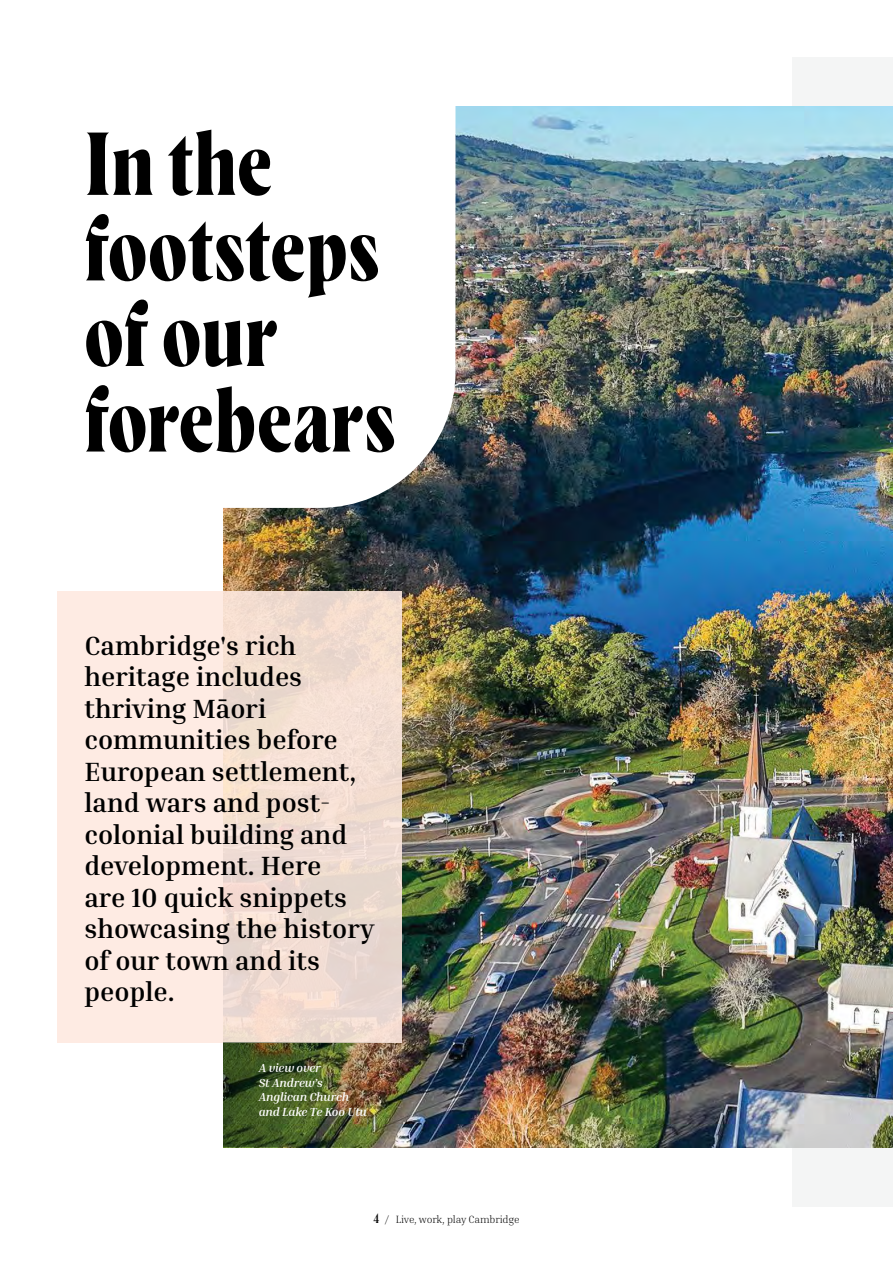
<style>
.page{position:relative;width:893px;height:1263px;background:#fff}
.page>*{position:absolute;margin:0;border:0;box-sizing:border-box;transform-origin:0 0}
.t1{font:700 88.95px/85.5px "Wayfinder CF";color:#000}
.t2{font:700 27px/31.5px "Inria Serif";color:#000}
.t3{font:italic 700 12px/14.4px "Inria Serif";letter-spacing:-.015em;color:#fff}
.t4{font:300 10.5px "Inria Serif";letter-spacing:-.015em;color:#000}
.s1{font-family:"Wayfinder CF";font-weight:100;font-size:13.5px}
</style>
<div class="page">
<div style="left:792px;top:57px;width:101px;height:1150px;background:#f4f5f5"></div>
<img style="left:223px;top:106px;width:657px;height:1041px">
<svg style="left:57px;top:591px;width:345px;height:451px;background:#f6e3d9"></svg>
<svg style="left:223px;top:106px;width:232px;height:402px"></svg>
<img style="left:223px;top:1042px;width:179px;height:105px">
<img style="left:880px;top:106px;width:13px;height:1041px">
<h1 class="t1" style="left:84px;top:123px;width:313px">In the footsteps of our forebears</h1>
<p class="t2" style="left:84px;top:629px;width:292px">Cambridge's rich heritage includes thriving Māori communities before<br>European settlement, land wars and post&shy;colonial building and development. Here<br>are 10 quick snippets showcasing the history of our town and its people.</p>
<p class="t3" style="left:259px;top:1061px;width:110px">A view over<br>St Andrew’s<br>Anglican Church and Lake Te Koo Utu</p>
<p class="t4" style="left:373px;top:1213px;width:148px"><span class="s1">4</span> / Live, work, play Cambridge</p>
</div>
